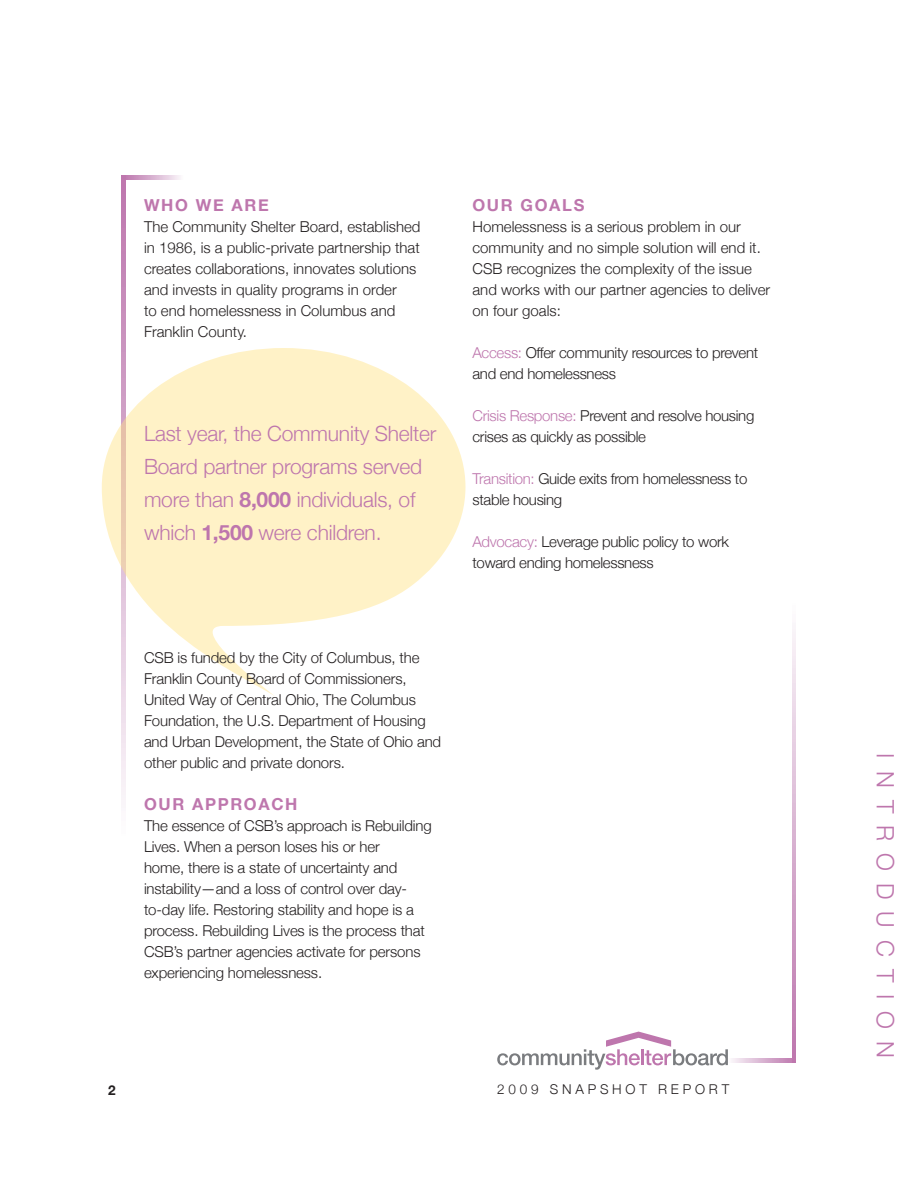
<style>
.page{position:relative;width:918px;height:1188px;background:#fff}
.page>*{position:absolute;margin:0;border:0;box-sizing:border-box;transform-origin:0 0}
.Boxed_Info{font:300 24px "Helvetica Neue";letter-spacing:.5em;color:#be76ad}
.t1{font:300 21px/33px "Helvetica Neue";letter-spacing:-.01em;color:#be76ad}
.Subhead{font:700 16.5px "Helvetica Neue";letter-spacing:.1em;color:#be76ad}
.Copy{font:300 15px/21px "Helvetica Neue";letter-spacing:-.01em;color:#231f20}
.t2{font:300 13.5px "Helvetica Neue";letter-spacing:.28em;color:#231f20}
.t3{font:700 13.5px "Helvetica Neue";color:#231f20}
.s1{font-weight:700}
.s2{color:#be76ad}
</style>
<div class="page">
<svg style="left:732px;top:1059px;width:60px;height:3px"></svg>
<svg style="left:792px;top:629px;width:4px;height:433px;background:#d8b2d0"></svg>
<svg style="left:126px;top:176px;width:54px;height:3px"></svg>
<svg style="left:122px;top:176px;width:4px;height:624px"></svg>
<svg style="left:497px;top:1032px;width:231px;height:38px"></svg>
<svg style="left:102px;top:348px;width:363px;height:349px;fill:#fff2c7"></svg>
<p class="Subhead" style="left:144px;top:195px;width:126px">WHO WE ARE</p>
<p class="Copy" style="left:144px;top:216px;width:278px">The Community Shelter Board, established in 1986, is a public-private partnership that creates collaborations, innovates solutions and invests in quality programs in order<br>to end homelessness in Columbus and Franklin County.</p>
<p class="t1" style="left:144px;top:416px;width:294px">Last year, the Community Shelter<br>Board partner programs served more than <span class="s1">8,000</span> individuals, of which <span class="s1">1,500</span> were children.</p>
<p class="Subhead" style="left:472px;top:195px;width:113px">OUR GOALS</p>
<p class="Copy" style="left:472px;top:216px;width:299px">Homelessness is a serious problem in our community and no simple solution will end it.<br>CSB recognizes the complexity of the issue and works with our partner agencies to deliver on four goals:</p>
<p class="Copy" style="left:472px;top:342px;width:287px"><span class="s2">Access:</span> Offer community resources to prevent and end homelessness</p>
<p class="Copy" style="left:472px;top:405px;width:283px"><span class="s2">Crisis Response:</span> Prevent and resolve housing crises as quickly as possible</p>
<p class="Copy" style="left:472px;top:468px;width:276px"><span class="s2">Transition:</span> Guide exits from homelessness to stable housing</p>
<p class="Copy" style="left:472px;top:531px;width:258px"><span class="s2">Advocacy:</span> Leverage public policy to work toward ending homelessness</p>
<p class="Copy" style="left:144px;top:646px;width:299px">CSB is funded by the City of Columbus, the Franklin County Board of Commissioners, United Way of Central Ohio, The Columbus Foundation, the U. S. Department of Housing and Urban Development, the State of Ohio and other public and private donors.</p>
<p class="Subhead" style="left:144px;top:793px;width:155px">OUR APPROACH</p>
<p class="Copy" style="left:144px;top:814px;width:289px">The essence of CSB’s approach is Rebuilding Lives. When a person loses his or her<br>home, there is a state of uncertainty and instability—and a loss of control over day&shy;to-day life. Restoring stability and hope is a process. Rebuilding Lives is the process that CSB’s partner agencies activate for persons experiencing homelessness.</p>
<p class="t3" style="left:108px;top:1081px;width:9px">2</p>
<p class="t2" style="left:497px;top:1081px;width:233px">2009 SNAPSHOT REPORT</p>
<p class="Boxed_Info" style="left:900px;top:753px;width:306px;rotate:90deg">INTRODUCTION</p>
</div>
